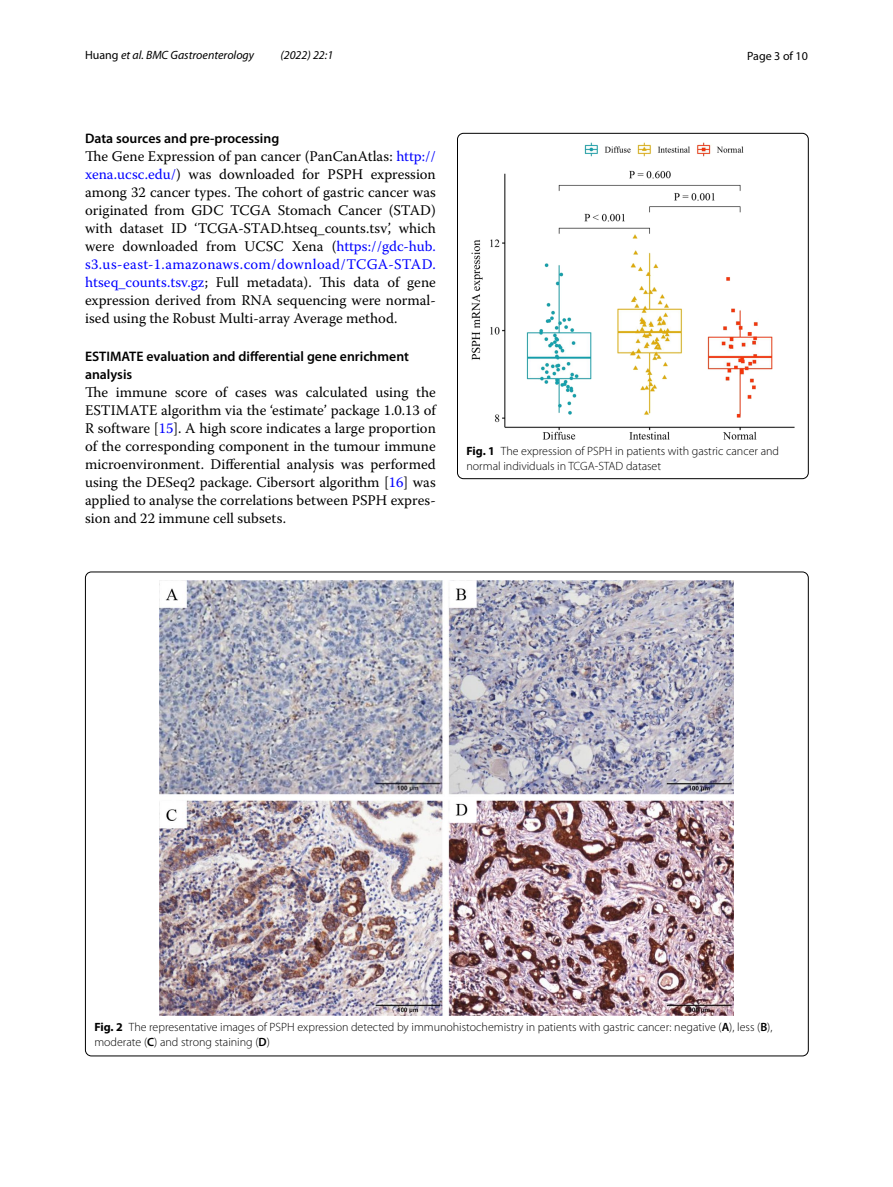
<style>
.page{position:relative;width:893px;height:1187px;background:#fff}
.page>*{position:absolute;margin:0;border:0;box-sizing:border-box;transform-origin:0 0}
.t1{font:14.7px/18px "Warnock Pro";color:#000;text-align:justify}
.t2{font:600 13.8px/18px "Myriad Pro";color:#000}
.t3{font:300 12px/15px "Myriad Pro";color:#000}
.t4{font:italic 12px "Myriad Pro";color:#000}
.t5{font:12px "Myriad Pro";color:#000}
.s1{font-style:normal}
.s2{color:#00f}
.s3{font-weight:700}
.s4{font-weight:600}
</style>
<div class="page">
<img style="left:471px;top:142px;width:323px;height:297px">
<div style="left:457px;top:133px;width:351px;height:346px;border:1px solid #000;border-radius:6px"></div>
<img style="left:160px;top:581px;width:574px;height:434px">
<p class="t4" style="left:85px;top:48px;width:171px"><span class="s1">Huang</span> et al. BMC Gastroenterology</p>
<p class="t4" style="left:280px;top:48px;width:54px">(2022) 22:1</p>
<p class="t5" style="left:747px;top:48px;width:62px">Page 3 of 10</p>
<p class="t2" style="left:85px;top:129px;width:196px">Data sources and pre‑processing</p>
<p class="t1" style="left:85px;top:147px;width:352px">The Gene Expression of pan cancer (PanCanAtlas: <span class="s2">http:// xena.ucsc.edu/</span>) was downloaded for PSPH expression among 32 cancer types. The cohort of gastric cancer was originated from GDC TCGA Stomach Cancer (STAD) with dataset ID ‘TCGA-STAD.htseq_counts.tsv’, which were downloaded from UCSC Xena (<span class="s2">https://gdc-hub. s3.us-east-1.amazonaws.com/download/TCGA-STAD. htseq_counts.tsv.gz</span>; Full metadata). This data of gene expression derived from RNA sequencing were normal&shy;ised using the Robust Multi-array Average method.</p>
<p class="t2" style="left:85px;top:347px;width:325px">ESTIMATE evaluation and differential gene enrichment analysis</p>
<p class="t1" style="left:85px;top:383px;width:352px">The immune score of cases was calculated using the ESTIMATE algorithm via the ‘estimate’ package 1.0.13 of R software [<span class="s2">15</span>]. A high score indicates a large proportion of the corresponding component in the tumour immune microenvironment. Differential analysis was performed using the DESeq2 package. Cibersort algorithm [<span class="s2">16</span>] was applied to analyse the correlations between PSPH expres&shy;sion and 22 immune cell subsets.</p>
<p class="t3" style="left:466px;top:443px;width:314px"><span class="s3">Fig. 1</span> The expression of PSPH in patients with gastric cancer and normal individuals in TCGA-STAD dataset</p>
<p class="t3" style="left:94px;top:1019px;width:680px"><span class="s3">Fig. 2</span> The representative images of PSPH expression detected by immunohistochemistry in patients with gastric cancer: negative (<span class="s4">A</span>), less (<span class="s4">B</span>), moderate (<span class="s4">C</span>) and strong staining (<span class="s4">D</span>)</p>
</div>
